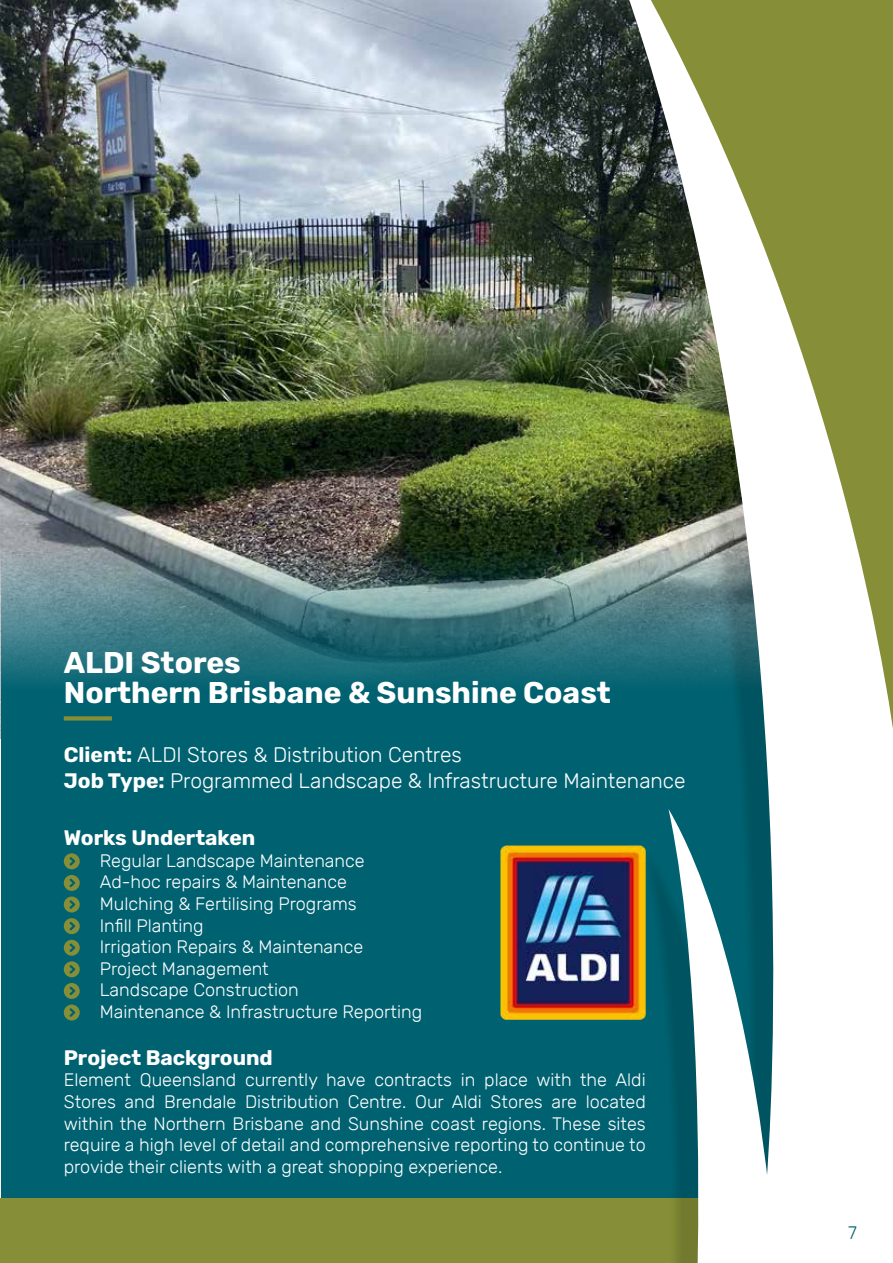
<style>
.page{position:relative;width:893px;height:1263px;background:#fff}
.page>*{position:absolute;margin:0;border:0;box-sizing:border-box;transform-origin:0 0}
.t1{font:700 30px/30px "Rubik";color:#fff}
.t2{font:300 21px/25.2px "Rubik";color:#fff}
.t3{font:700 21px "Rubik";color:#fff}
.t4{font:300 18px/21.6px "Rubik";color:#fff}
.t5{font:300 18px "Rubik";color:#006271}
.s1{font-weight:700}
.s2{color:#fff}
</style>
<div class="page">
<div style="left:1px;top:661px;width:781px;height:537px;background:#006271"></div>
<div style="left:1px;top:1198px;width:574px;height:65px;background:#868f37"></div>
<img style="left:500px;top:845px;width:75px;height:175px">
<img style="left:0;top:0;width:575px;height:739px">
<svg style="left:64px;top:853px;width:16px;height:16px"></svg>
<svg style="left:64px;top:875px;width:16px;height:37px"></svg>
<svg style="left:64px;top:918px;width:16px;height:16px"></svg>
<svg style="left:64px;top:940px;width:16px;height:37px"></svg>
<svg style="left:64px;top:983px;width:16px;height:37px"></svg>
<svg style="left:1px;top:546px;width:574px;height:193px"></svg>
<svg style="left:64px;top:716px;width:48px;height:4px"></svg>
<div style="left:575px;top:0;width:318px;height:1263px;background:#000;opacity:.15"></div>
<svg style="left:604px;top:0;width:289px;height:1263px"></svg>
<h1 class="t1" style="left:64px;top:649px;width:549px">ALDI Stores<br>Northern Brisbane &amp; Sunshine Coast</h1>
<p class="t2" style="left:64px;top:743px;width:623px"><span class="s1">Client:</span> ALDI Stores &amp; Distribution Centres<br><span class="s1">Job Type:</span> Programmed Landscape &amp; Infrastructure Maintenance</p>
<p class="t3" style="left:64px;top:826px;width:193px">Works Undertaken</p>
<p class="t4" style="left:100px;top:850px;width:324px">Regular Landscape Maintenance<br>Ad-hoc repairs &amp; Maintenance<br>Mulching &amp; Fertilising Programs<br>Infill Planting<br>Irrigation Repairs &amp; Maintenance<br>Project Management<br>Landscape Construction<br>Maintenance &amp; Infrastructure Reporting</p>
<p class="t3" style="left:64px;top:1045px;width:211px">Project Background</p>
<p class="t4" style="left:64px;top:1070px;width:584px;text-align:justify">Element Queensland currently have contracts in place with the Aldi Stores and Brendale Distribution Centre. Our Aldi Stores are located within the Northern Brisbane and Sunshine coast regions. These sites require a high level of detail and comprehensive reporting to continue to provide their clients with a great shopping experience.</p>
<p class="t5" style="left:848px;top:1223px;width:17px">7<span class="s2">7</span></p>
</div>
